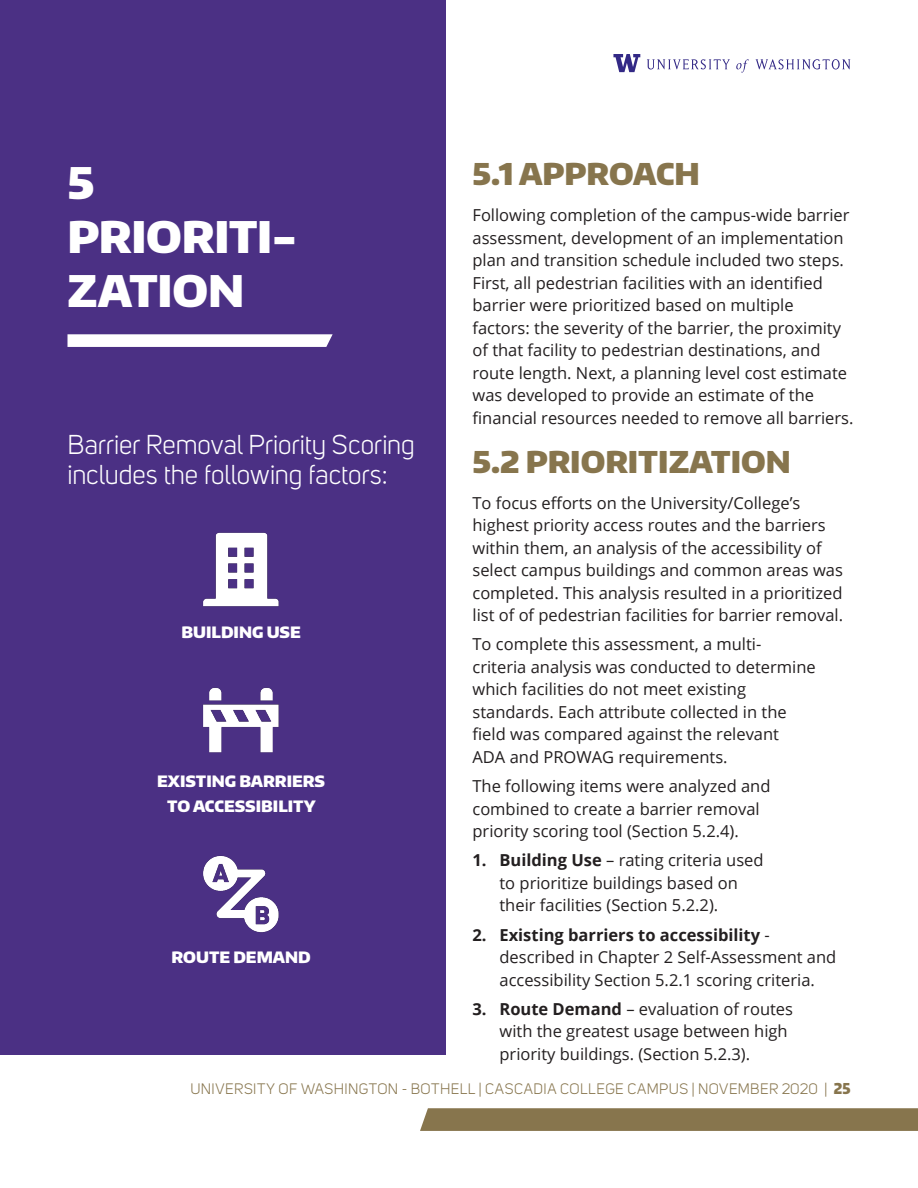
<style>
.page{position:relative;width:918px;height:1188px;background:#fff}
.page>*{position:absolute;margin:0;border:0;box-sizing:border-box;transform-origin:0 0}
.H1-white{font:900 43.5px/54px "Encode Sans Normal";letter-spacing:-.005em;color:#fff}
.t1{font:900 30px "Encode Sans Normal";color:#87754d}
.SidebarAlt{font:27px/30px "Uni Sans";letter-spacing:-.005em;color:#fff}
.Body{font:16.5px/22.5px "Open Sans";color:#231f20}
.Sidebar_2{font:900 15.6px/24.8px "Encode Sans Normal";color:#fff;text-align:center}
.t2{font:15px "Uni Sans";letter-spacing:.025em;color:#87754d}
.s1{font-weight:700}
.s2{font-family:"Encode Sans Condensed";font-weight:900}
</style>
<div class="page">
<div style="left:0;top:0;width:446px;height:1054px;background:#4b3084"></div>
<svg style="left:68px;top:334px;width:265px;height:13px;background:#f7f6f9"></svg>
<img style="left:203px;top:532px;width:76px;height:75px">
<img style="left:203px;top:687px;width:76px;height:66px">
<img style="left:203px;top:855px;width:76px;height:78px">
<svg style="left:420px;top:1108px;width:498px;height:23px;background:#897850"></svg>
<svg style="left:647px;top:59px;width:204px;height:14px"></svg>
<svg style="left:613px;top:54px;width:27px;height:18px"></svg>
<h1 class="H1-white" style="left:68px;top:155px;width:230px">5<br>PRIORITI-<br>ZATION</h1>
<p class="SidebarAlt" style="left:68px;top:430px;width:349px">Barrier Removal Priority Scoring includes the following factors:</p>
<p class="Sidebar_2" style="left:182px;top:619px;width:121px">BUILDING USE</p>
<p class="Sidebar_2" style="left:157px;top:768px;width:169px">EXISTING BARRIERS<br>TO ACCESSIBILITY</p>
<p class="Sidebar_2" style="left:172px;top:944px;width:141px">ROUTE DEMAND</p>
<h2 class="t1" style="left:472px;top:154px;width:229px">5.1 APPROACH</h2>
<p class="Body" style="left:472px;top:204px;width:382px">Following completion of the campus-wide barrier assessment, development of an implementation plan and transition schedule included two steps.<br>First, all pedestrian facilities with an identified barrier were prioritized based on multiple factors: the severity of the barrier, the proximity of that facility to pedestrian destinations, and route length. Next, a planning level cost estimate was developed to provide an estimate of the financial resources needed to remove all barriers.</p>
<h2 class="t1" style="left:472px;top:442px;width:320px">5.2 PRIORITIZATION</h2>
<p class="Body" style="left:472px;top:491px;width:372px">To focus efforts on the University/College’s highest priority access routes and the barriers within them, an analysis of the accessibility of select campus buildings and common areas was completed. This analysis resulted in a prioritized list of of pedestrian facilities for barrier removal.</p>
<p class="Body" style="left:472px;top:633px;width:345px">To complete this assessment, a multi&shy;criteria analysis was conducted to determine which facilities do not meet existing standards. Each attribute collected in the field was compared against the relevant ADA and PROWAG requirements.</p>
<p class="Body" style="left:472px;top:775px;width:300px">The following items were analyzed and combined to create a barrier removal priority scoring tool (Section 5.2.4).</p>
<p class="Body" style="left:500px;top:849px;width:266px;text-indent:-27px"><span class="s1">1. Building Use</span> – rating criteria used to prioritize buildings based on their facilities (Section 5.2.2).</p>
<p class="Body" style="left:500px;top:923px;width:338px;text-indent:-27px"><span class="s1">2. Existing barriers to accessibility</span> - described in Chapter 2 Self-Assessment and accessibility Section 5.2.1 scoring criteria.</p>
<p class="Body" style="left:500px;top:997px;width:295px;text-indent:-27px"><span class="s1">3. Route Demand</span> – evaluation of routes with the greatest usage between high priority buildings. (Section 5.2.3).</p>
<p class="t2" style="left:190px;top:1080px;width:662px">UNIVERSITY OF WASHINGTON - BOTHELL | CASCADIA COLLEGE CAMPUS | NOVEMBER 2020 | <span class="s2">25</span></p>
</div>
